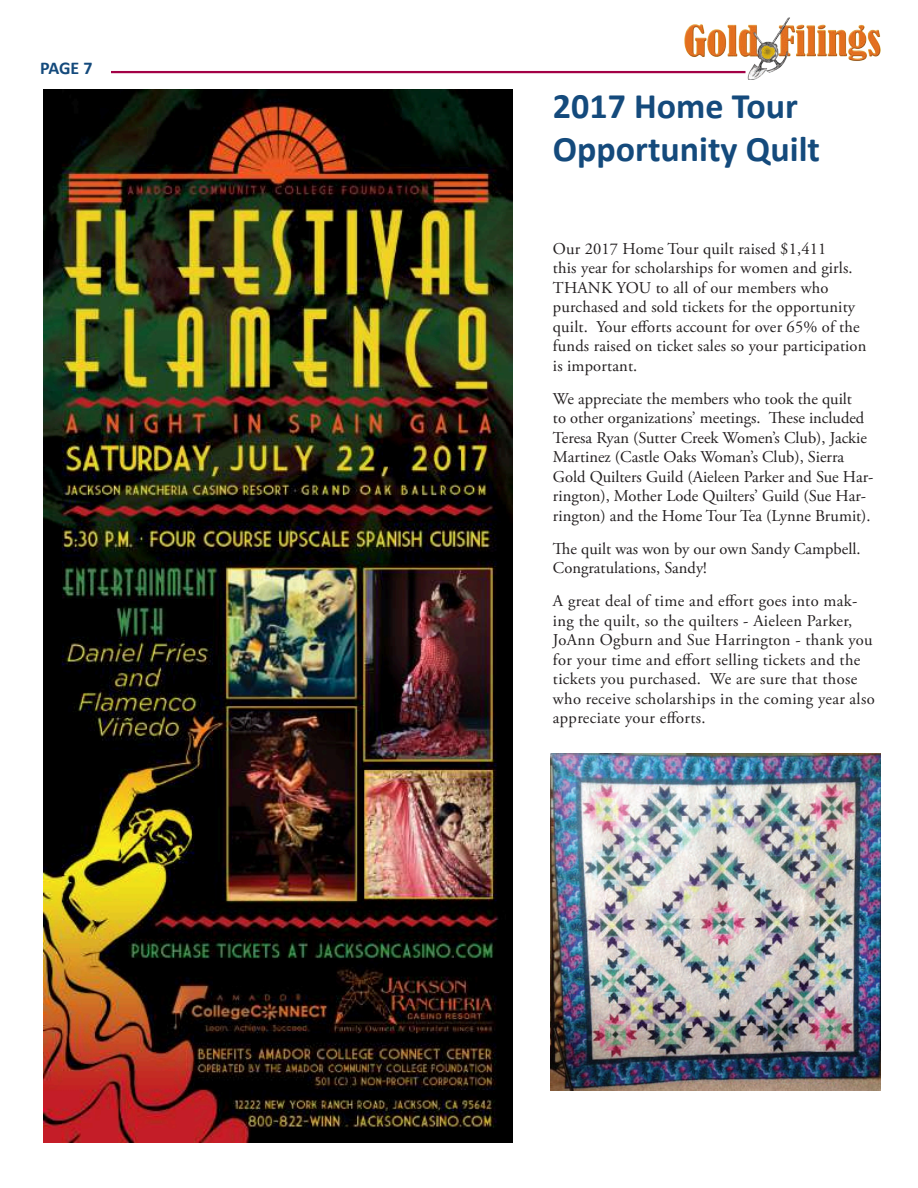
<style>
.page{position:relative;width:918px;height:1188px;background:#fff}
.page>*{position:absolute;margin:0;border:0;box-sizing:border-box;transform-origin:0 0}
.t1{font:700 36px/43.2px "Calibri";color:#144a7c}
.t2{font:700 18px "Calibri";color:#144a7c}
.t3{font:16.5px/19.5px "Adobe Garamond Pro";letter-spacing:.01em;color:#231f20}
</style>
<div class="page">
<img style="left:663px;top:17px;width:218px;height:62px">
<hr style="left:111px;top:71px;width:635px;height:2px;background:#a30146">
<img style="left:43px;top:89px;width:470px;height:1053px">
<img style="left:551px;top:754px;width:329px;height:336px">
<p class="t2" style="left:40px;top:56px;width:54px">PAGE 7</p>
<h1 class="t1" style="left:553px;top:84px;width:269px">2017 Home Tour<br>Opportunity Quilt</h1>
<p class="t3" style="left:553px;top:239px;width:315px">Our 2017 Home Tour quilt raised $1,411<br>this year for scholarships for women and girls.<br>THANK YOU to all of our members who purchased and sold tickets for the opportunity quilt. Your efforts account for over 65% of the funds raised on ticket sales so your participation is important.</p>
<p class="t3" style="left:553px;top:389px;width:322px">We appreciate the members who took the quilt<br>to other organizations’ meetings. These included Teresa Ryan (Sutter Creek Women’s Club), Jackie Martinez (Castle Oaks Woman’s Club), Sierra Gold Quilters Guild (Aieleen Parker and Sue Har&shy;rington), Mother Lode Quilters’ Guild (Sue Har&shy;rington) and the Home Tour Tea (Lynne Brumit).</p>
<p class="t3" style="left:553px;top:539px;width:309px">The quilt was won by our own Sandy Campbell.<br>Congratulations, Sandy!</p>
<p class="t3" style="left:553px;top:592px;width:323px">A great deal of time and effort goes into mak&shy;ing the quilt, so the quilters - Aieleen Parker, JoAnn Ogburn and Sue Harrington - thank you for your time and effort selling tickets and the tickets you purchased. We are sure that those who receive scholarships in the coming year also appreciate your efforts.</p>
</div>
